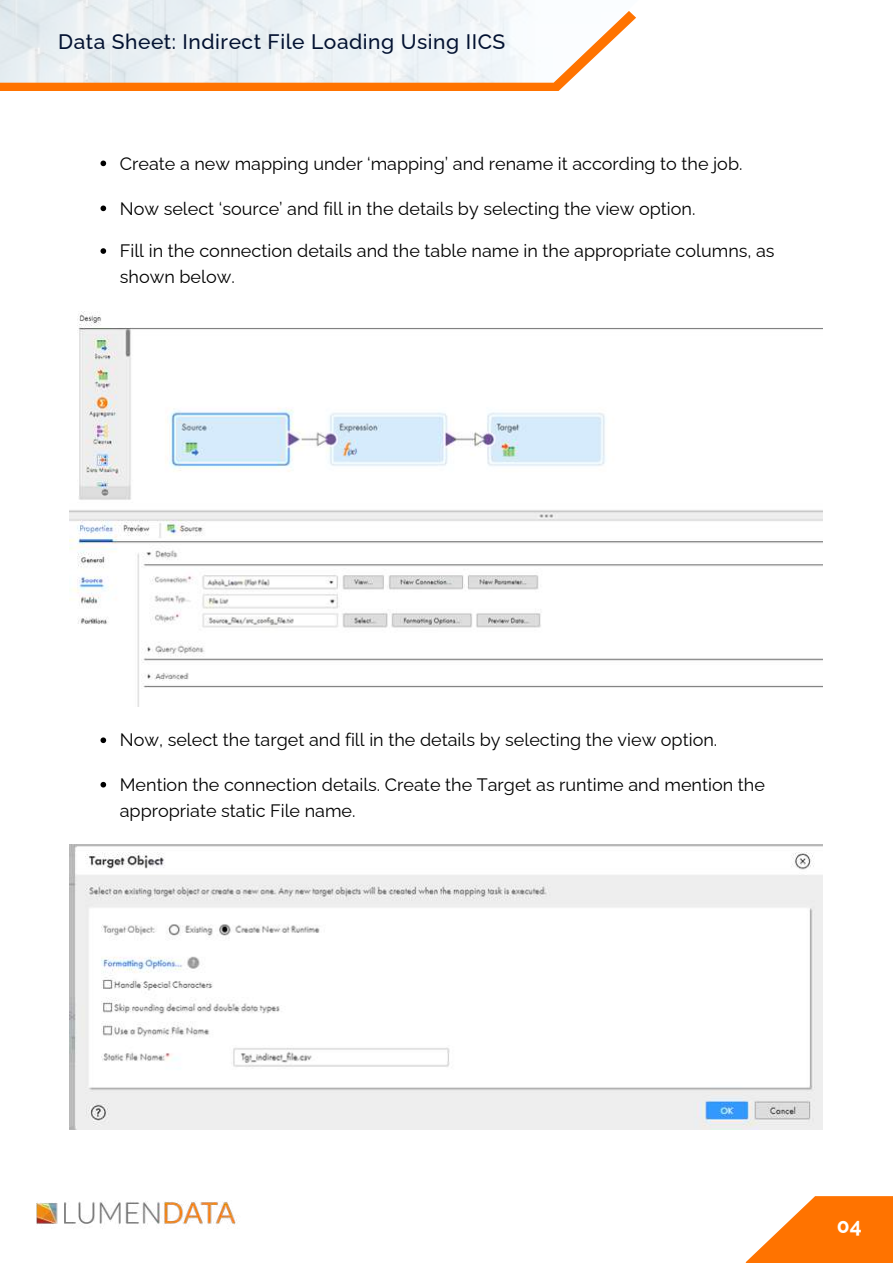
<style>
.page{position:relative;width:893px;height:1264px;background:#fff}
.page>*{position:absolute;margin:0;border:0;box-sizing:border-box;transform-origin:0 0}
.t1{font:500 21px "Raleway";letter-spacing:.025em;color:#031231}
.t2{font:700 21px "Raleway";color:#fff}
.t3{font:18px/25.8px "Raleway";color:#000}
</style>
<div class="page">
<img style="left:37px;top:1200px;width:200px;height:29px">
<svg style="left:746px;top:1196px;width:146px;height:66px;fill:#ff7300"></svg>
<div style="left:0;top:83px;width:567px;height:8px;background:#ff7300"></div>
<img style="left:0;top:0;width:636px;height:83px">
<img style="left:69px;top:844px;width:753px;height:285px">
<img style="left:69px;top:311px;width:753px;height:395px">
<svg style="left:100px;top:160px;width:6px;height:6px"></svg>
<svg style="left:100px;top:205px;width:6px;height:6px"></svg>
<svg style="left:100px;top:248px;width:6px;height:6px"></svg>
<svg style="left:100px;top:782px;width:6px;height:5px"></svg>
<svg style="left:100px;top:737px;width:6px;height:6px"></svg>
<p class="t1" style="left:58px;top:29px;width:448px">Data Sheet: Indirect File Loading Using IICS</p>
<p class="t3" style="left:120px;top:150px;width:624px">Create a new mapping under ‘mapping’ and rename it according to the job.</p>
<p class="t3" style="left:120px;top:195px;width:577px">Now select ‘source’ and fill in the details by selecting the view option.</p>
<p class="t3" style="left:120px;top:238px;width:656px">Fill in the connection details and the table name in the appropriate columns, as shown below.</p>
<p class="t3" style="left:120px;top:727px;width:599px">Now, select the target and fill in the details by selecting the view option.</p>
<p class="t3" style="left:120px;top:771px;width:646px">Mention the connection details. Create the Target as runtime and mention the appropriate static File name.</p>
<p class="t2" style="left:836px;top:1213px;width:27px">04</p>
</div>
